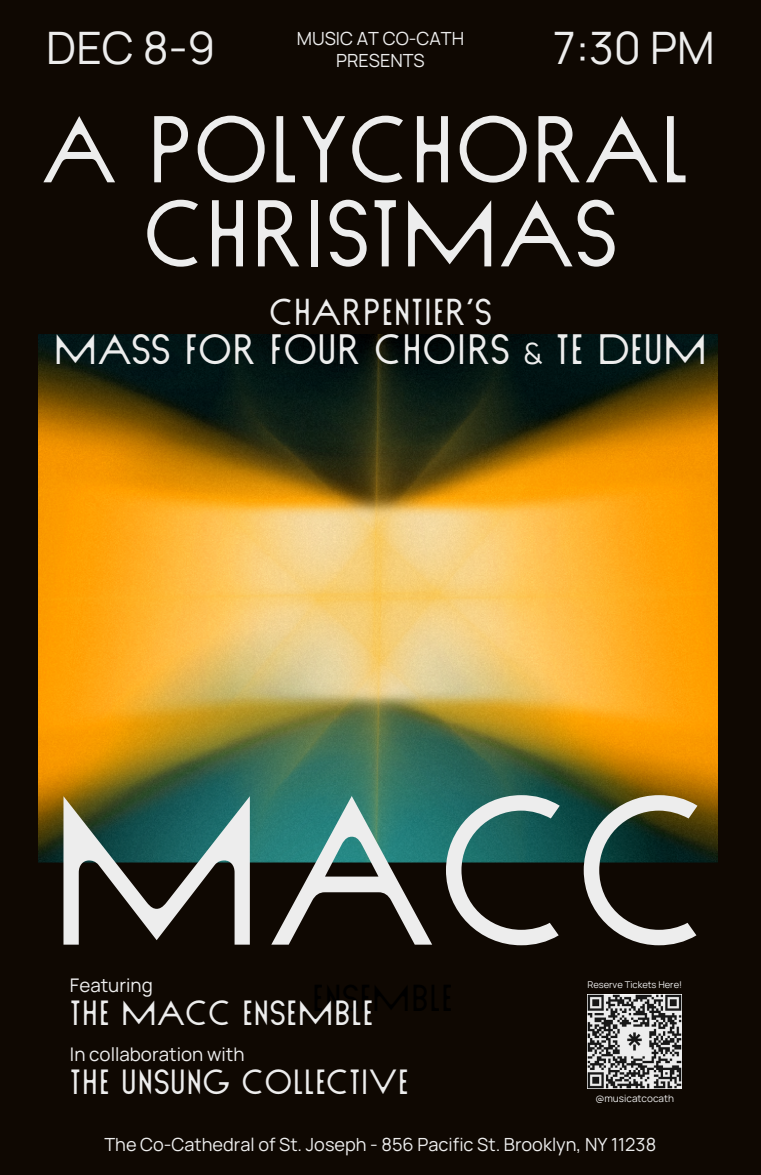
<style>
.page{position:relative;width:761px;height:1175px;background:#fff}
.page>*{position:absolute;margin:0;border:0;box-sizing:border-box;transform-origin:0 0}
.t1{font:94.56px/84.1px "Sud";color:#ededed;text-align:center}
.t2{font:44.69px "Manrope";color:#ededed}
.t3{font:42.5px "Sud";color:#ededed}
.t4{font:37.5px "Sud";color:#ededed}
.t5{font:35px "Sud";color:#ededed}
.t6{font:18.75px "Manrope";color:#ededed}
.t7{font:18.12px/21.8px "Manrope";color:#ededed;text-align:center}
.t8{font:10px "Manrope";color:#ededed}
.t9{font:9.38px "Manrope";color:#ededed}
.s1{font-family:"Manrope";font-size:29.38px}
</style>
<div class="page">
<div style="left:0;top:0;width:760px;height:1175px;background:#0f0802"></div>
<svg style="left:587px;top:995px;width:94px;height:94px;background:#898989"></svg>
<img style="left:39px;top:334px;width:677px;height:528px">
<svg style="left:63px;top:796px;width:187px;height:149px"></svg>
<svg style="left:271px;top:796px;width:161px;height:149px"></svg>
<svg style="left:446px;top:795px;width:113px;height:150px"></svg>
<svg style="left:583px;top:795px;width:114px;height:150px"></svg>
<h2 class="t2" style="left:46px;top:16px;width:170px">DEC 8-9</h2>
<h2 class="t2" style="left:553px;top:16px;width:163px">7:30 PM</h2>
<p class="t7" style="left:296px;top:27px;width:169px">MUSIC AT CO-CATH<br>PRESENTS</p>
<h1 class="t1" style="left:41px;top:105px;width:649px">A POLYCHORAL<br>CHRISTMAS</h1>
<h3 class="t4" style="left:269px;top:290px;width:224px">CHARPENTIER’S</h3>
<h3 class="t3" style="left:53px;top:324px;width:655px">MASS FOR FOUR CHOIRS <span class="s1">&amp;</span> TE DEUM</h3>
<p class="t6" style="left:70px;top:972px;width:84px">Featuring</p>
<h3 class="t5" style="left:70px;top:992px;width:305px">THE MACC ENSEMBLE</h3>
<p class="t6" style="left:70px;top:1041px;width:176px">In collaboration with</p>
<h3 class="t5" style="left:70px;top:1061px;width:340px">THE UNSUNG COLLECTIVE</h3>
<p class="t9" style="left:587px;top:978px;width:96px">Reserve Tickets Here!</p>
<p class="t8" style="left:595px;top:1091px;width:80px">@musicatcocath</p>
<p class="t7" style="left:104px;top:1132px;width:553px">The Co-Cathedral of St. Joseph - 856 Pacific St. Brooklyn, NY 11238</p>
</div>
